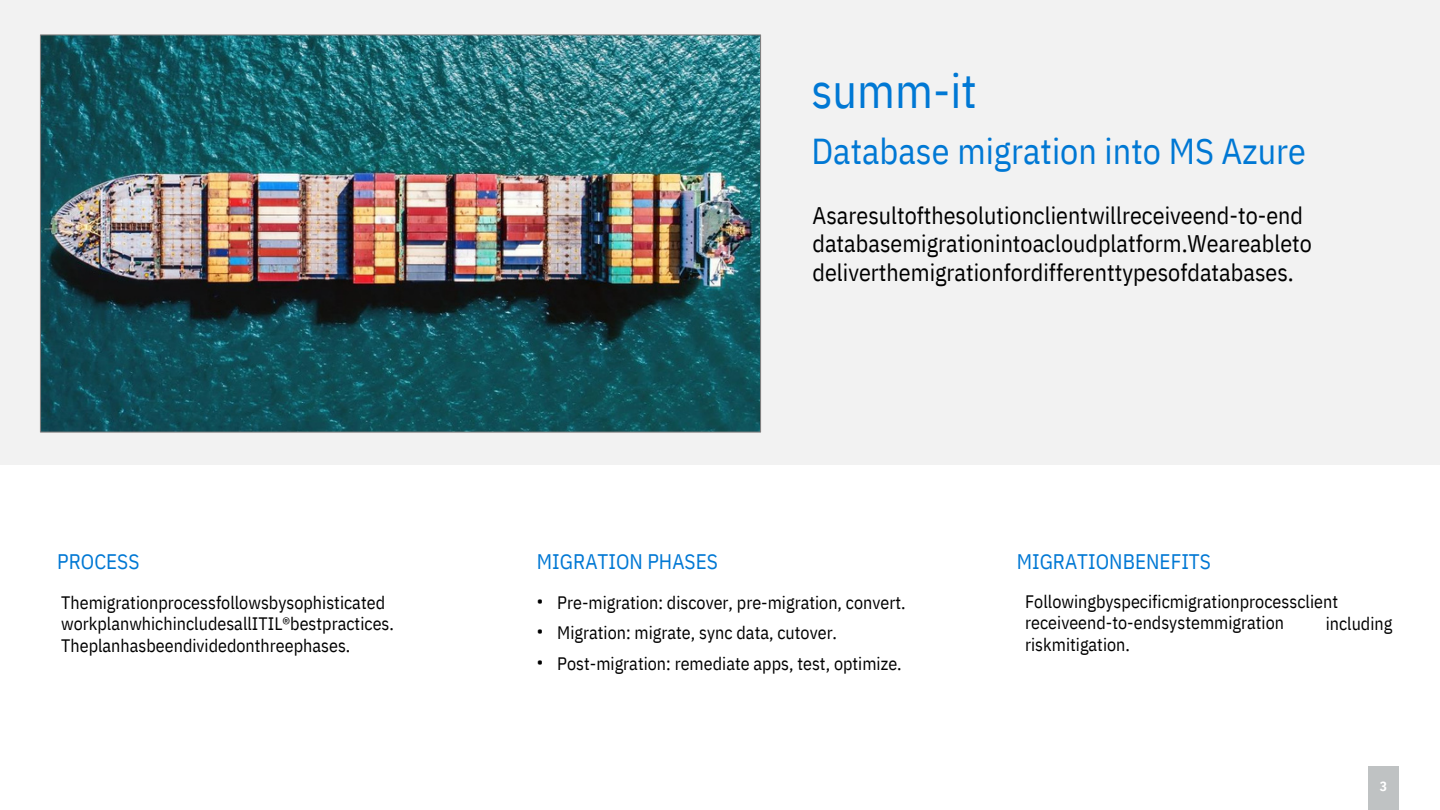
<style>
.page{position:relative;width:1440px;height:810px;background:#fff}
.page>*{position:absolute;margin:0;border:0;box-sizing:border-box;transform-origin:0 0}
.t1{font:48.15px "IBM Plex Sans Cond";color:#0078d4}
.t2{font:36px "IBM Plex Sans Cond";color:#0078d4}
.t3{font:24px/28.8px "IBM Plex Sans Cond";color:#000}
.t4{font:21px "IBM Plex Sans Cond";color:#0078d4}
.t5{font:18px/30.3px "IBM Plex Sans Cond";color:#000}
.t6{font:700 13.5px "IBM Plex Sans Cond";color:#fff}
</style>
<div class="page">
<div style="left:0;top:0;width:1440px;height:464px;background:#f2f2f2"></div>
<div style="left:1368px;top:766px;width:31px;height:44px;background:#bfc2c3"></div>
<img style="left:42px;top:36px;width:717px;height:395px">
<h1 class="t1" style="left:811px;top:58px;width:167px">summ-it</h1>
<h2 class="t2" style="left:811px;top:127px;width:496px">Database migration into MS Azure</h2>
<h3 class="t3" style="left:813px;top:200px;width:501px">Asaresultofthesolutionclientwillreceiveend-to-end databasemigrationintoacloudplatform.Weareableto deliverthemigrationfordifferenttypesofdatabases.</h3>
<p class="t4" style="left:57px;top:547px;width:84px">PROCESS</p>
<p class="t4" style="left:537px;top:547px;width:182px">MIGRATION PHASES</p>
<p class="t4" style="left:1017px;top:547px;width:196px">MIGRATIONBENEFITS</p>
<p class="t5" style="left:61px;top:592px;width:334px;line-height:21.3px">Themigrationprocessfollowsbysophisticated workplanwhichincludesallITIL®bestpractices.<br>Theplanhasbeendividedonthreephases.</p>
<p class="t5" style="left:557px;top:587px;width:350px">Pre-migration: discover, pre-migration, convert.<br>Migration: migrate, sync data, cutover.<br>Post-migration: remediate apps, test, optimize.</p>
<p class="t5" style="left:1025px;top:586px;width:314px">Followingbyspecificmigrationprocessclient</p>
<p class="t5" style="left:537px;top:585px;width:8px;text-align:justify">• • •</p>
<p class="t5" style="left:1025px;top:612px;width:260px;line-height:21.3px">receiveend-to-endsystemmigration riskmitigation.</p>
<p class="t5" style="left:1326px;top:608px;width:68px">including</p>
<p class="t6" style="left:1380px;top:777px;width:9px">3</p>
</div>
